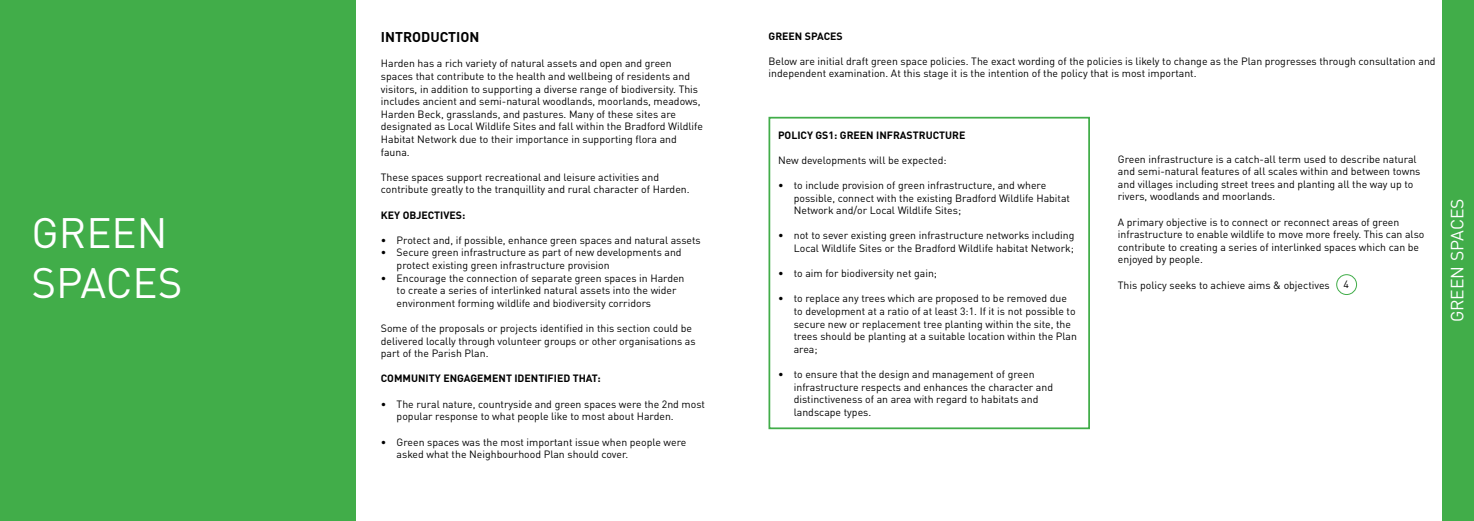
<style>
.page{position:relative;width:1474px;height:521px;background:#fff}
.page>*{position:absolute;margin:0;border:0;box-sizing:border-box;transform-origin:0 0}
.t1{font:42px/50.4px "DINOT";color:#fff}
.t2{font:17.5px "DINOT";color:#fff}
.t3{font:700 14px "DINOT";color:#000}
.t4{font:10.5px/12.6px "DINOT";color:#000}
.t5{font:700 10.5px "DINOT";color:#000}
</style>
<div class="page">
<div style="left:0;top:0;width:355px;height:521px;background:#41ad49"></div>
<div style="left:1442px;top:0;width:31px;height:521px;background:#41ad49"></div>
<div style="left:768px;top:117px;width:321px;height:312px;border:2px solid #41ad49"></div>
<div style="left:1336px;top:274px;width:20px;height:21px;border:1px solid #41ad49;border-radius:50%"></div>
<h1 class="t1" style="left:32px;top:207px;width:152px">GREEN<br>SPACES</h1>
<h3 class="t3" style="left:381px;top:28px;width:100px">INTRODUCTION</h3>
<p class="t4" style="left:381px;top:57px;width:323px">Harden has a rich variety of natural assets and open and green spaces that contribute to the health and wellbeing of residents and visitors, in addition to supporting a diverse range of biodiversity. This includes ancient and semi-natural woodlands, moorlands, meadows, Harden Beck, grasslands, and pastures. Many of these sites are designated as Local Wildlife Sites and fall within the Bradford Wildlife Habitat Network due to their importance in supporting flora and fauna.</p>
<p class="t4" style="left:381px;top:171px;width:310px">These spaces support recreational and leisure activities and contribute greatly to the tranquillity and rural character of Harden.</p>
<p class="t5" style="left:381px;top:208px;width:86px">KEY OBJECTIVES:</p>
<p class="t4" style="left:381px;top:234px;width:321px">• Protect and, if possible, enhance green spaces and natural assets</p>
<p class="t4" style="left:396px;top:246px;width:286px;text-indent:-16px">• Secure green infrastructure as part of new developments and protect existing green infrastructure provision</p>
<p class="t4" style="left:396px;top:271px;width:289px;text-indent:-16px">• Encourage the connection of separate green spaces in Harden to create a series of interlinked natural assets into the wider environment forming wildlife and biodiversity corridors</p>
<p class="t4" style="left:381px;top:322px;width:316px">Some of the proposals or projects identified in this section could be delivered locally through volunteer groups or other organisations as part of the Parish Plan.</p>
<p class="t5" style="left:381px;top:372px;width:221px">COMMUNITY ENGAGEMENT IDENTIFIED THAT:</p>
<p class="t4" style="left:396px;top:397px;width:310px;text-indent:-16px">• The rural nature, countryside and green spaces were the 2nd most popular response to what people like to most about Harden.</p>
<p class="t4" style="left:396px;top:435px;width:291px;text-indent:-16px">• Green spaces was the most important issue when people were asked what the Neighbourhood Plan should cover.</p>
<p class="t5" style="left:768px;top:29px;width:76px">GREEN SPACES</p>
<p class="t4" style="left:768px;top:54px;width:668px">Below are initial draft green space policies. The exact wording of the policies is likely to change as the Plan progresses through consultation and independent examination. At this stage it is the intention of the policy that is most important.</p>
<p class="t5" style="left:778px;top:128px;width:189px">POLICY GS1: GREEN INFRASTRUCTURE</p>
<p class="t4" style="left:778px;top:153px;width:170px">New developments will be expected:</p>
<p class="t4" style="left:793px;top:179px;width:278px;text-indent:-16px">• to include provision of green infrastructure, and where possible, connect with the existing Bradford Wildlife Habitat<br>Network and/or Local Wildlife Sites;</p>
<p class="t4" style="left:778px;top:229px;width:298px;text-align:right">• not to sever existing green infrastructure networks including<br>Local Wildlife Sites or the Bradford Wildlife habitat Network;</p>
<p class="t4" style="left:778px;top:267px;width:160px">• to aim for biodiversity net gain;</p>
<p class="t4" style="left:793px;top:292px;width:285px;text-indent:-16px">• to replace any trees which are proposed to be removed due to development at a ratio of at least 3:1. If it is not possible to secure new or replacement tree planting within the site, the trees should be planting at a suitable location within the Plan area;</p>
<p class="t4" style="left:793px;top:368px;width:261px;text-indent:-16px">• to ensure that the design and management of green infrastructure respects and enhances the character and distinctiveness of an area with regard to habitats and landscape types.</p>
<p class="t4" style="left:1117px;top:152px;width:304px">Green infrastructure is a catch-all term used to describe natural and semi-natural features of all scales within and between towns and villages including street trees and planting all the way up to rivers, woodlands and moorlands.</p>
<p class="t4" style="left:1117px;top:215px;width:308px">A primary objective is to connect or reconnect areas of green infrastructure to enable wildlife to move more freely. This can also contribute to creating a series of interlinked spaces which can be enjoyed by people.</p>
<p class="t4" style="left:1117px;top:278px;width:213px">This policy seeks to achieve aims &amp; objectives</p>
<p class="t4" style="left:1343px;top:277px;width:7px">4</p>
<h2 class="t2" style="left:1445px;top:322px;width:125px;rotate:-90deg">GREEN SPACES</h2>
</div>
